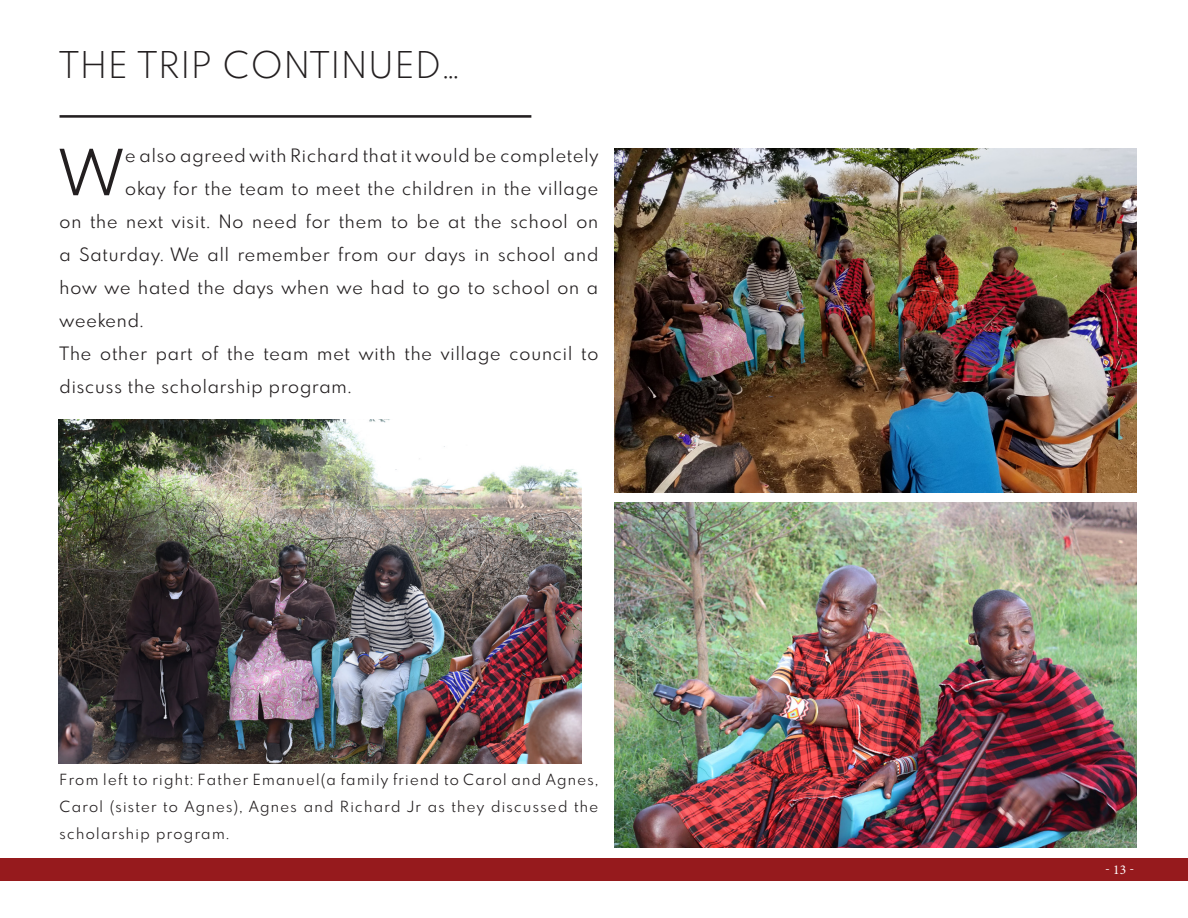
<style>
.page{position:relative;width:1188px;height:918px;background:#fff}
.page>*{position:absolute;margin:0;border:0;box-sizing:border-box;transform-origin:0 0}
.Body_Text{font:61.95px "Spartan MB";color:#231f20}
.Cover_Title{font:300 36px "Spartan MB";letter-spacing:.05em;color:#231f20}
.Body_Text-2{font:18px/33px "Spartan MB";letter-spacing:.05em;color:#231f20}
.t1{font:15px/27px "Spartan MB";letter-spacing:.09em;color:#231f20;text-align:justify}
.t2{font:13.5px "Minion Pro";color:#fff}
</style>
<div class="page">
<div style="left:0;top:859px;width:1188px;height:22px;background:#961a1d"></div>
<hr style="left:60px;top:115px;width:471px;height:3px;background:#231f20">
<img style="left:614px;top:148px;width:523px;height:345px">
<img style="left:58px;top:419px;width:523px;height:345px">
<img style="left:614px;top:503px;width:523px;height:345px">
<p class="Cover_Title" style="left:60px;top:41px;width:401px">THE TRIP CONTINUED…</p>
<p class="Body_Text" style="left:60px;top:130px;width:63px">W</p>
<p class="Body_Text-2" style="left:125px;top:139px;width:475px">e also agreed with Richard that it would be completely</p>
<p class="Body_Text-2" style="left:125px;top:172px;width:475px">okay for the team to meet the children in the village</p>
<p class="Body_Text-2" style="left:60px;top:205px;width:540px">on the next visit. No need for them to be at the school on</p>
<p class="Body_Text-2" style="left:60px;top:238px;width:540px">a Saturday. We all remember from our days in school and</p>
<p class="Body_Text-2" style="left:60px;top:271px;width:540px">how we hated the days when we had to go to school on a</p>
<p class="Body_Text-2" style="left:60px;top:304px;width:86px">weekend.</p>
<p class="Body_Text-2" style="left:60px;top:337px;width:540px">The other part of the team met with the village council to discuss the scholarship program.</p>
<p class="t1" style="left:60px;top:765px;width:540px">From left to right: Father Emanuel(a family friend to Carol and Agnes, Carol (sister to Agnes), Agnes and Richard Jr as they discussed the scholarship program.</p>
<p class="t2" style="left:1105px;top:861px;width:31px">- 13 -</p>
</div>
